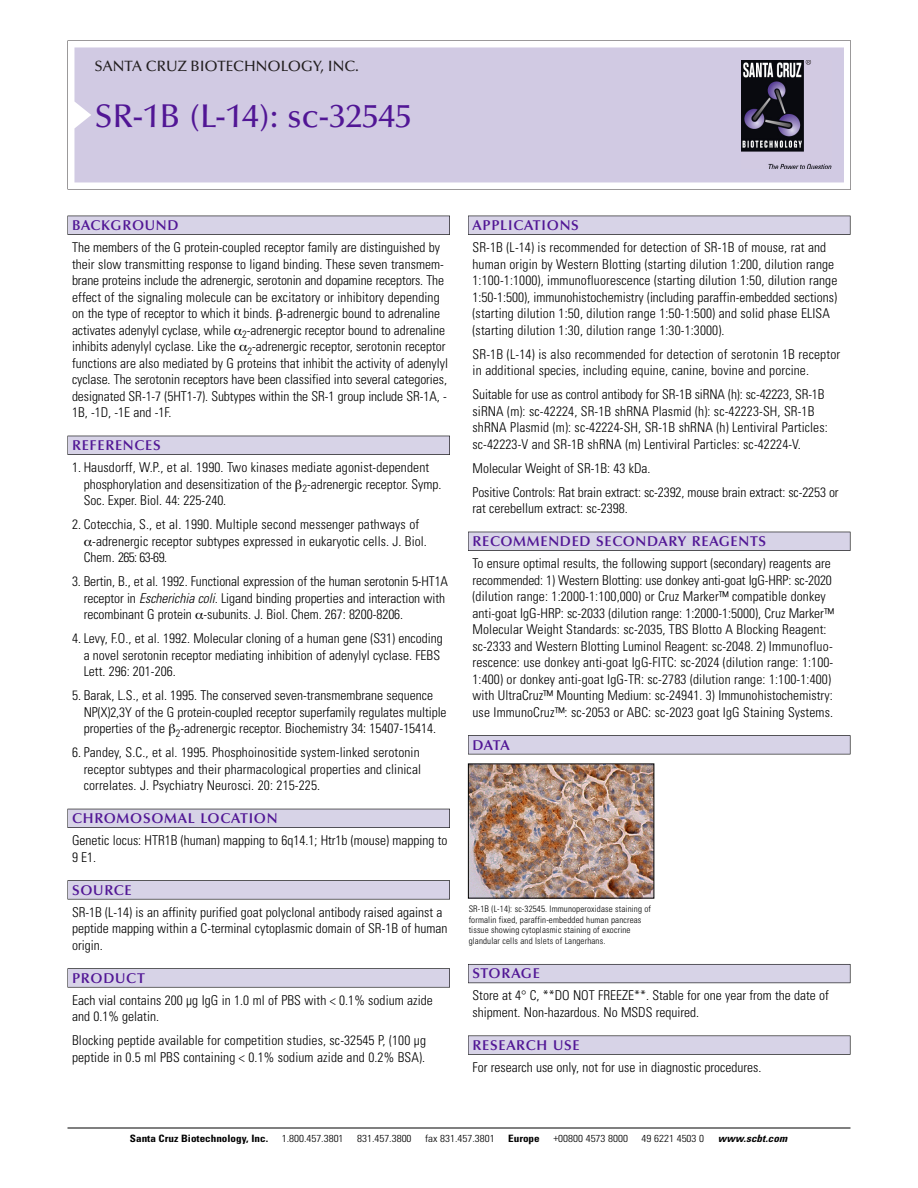
<style>
.page{position:relative;width:918px;height:1188px;background:#fff}
.page>*{position:absolute;margin:0;border:0;box-sizing:border-box;transform-origin:0 0}
.t1{font:500 33px "Optima";color:#511695}
.t2{font:500 15px "Optima";color:#231f20}
.t3{font:600 14.25px "Optima";letter-spacing:.05em;color:#511695}
.t4{font:300 condensed 13.5px/16.5px "Univers";color:#000}
.t5{font:300 condensed 13.5px "Univers";letter-spacing:-.045em;color:#000}
.t6{font:300 condensed 10.2px "Univers";color:#000;scale:1.1 1}
.t7{font:700 condensed 10.2px "Univers";color:#000;scale:1.1 1}
.t8{font:italic 700 condensed 10.2px "Univers";letter-spacing:.005em;color:#000;scale:1.1 1}
.t9{font:300 condensed 9px/10.5px "Univers";letter-spacing:.015em;color:#000}
.s1{font-style:italic}
</style>
<div class="page">
<svg style="left:68px;top:40px;width:783px;height:149px"></svg>
<div style="left:74px;top:47px;width:770px;height:135px;background:#d1cae3"></div>
<img style="left:741px;top:60px;width:90px;height:108px">
<div style="left:68px;top:216px;width:382px;height:19px;background:#525155"></div>
<div style="left:68px;top:216px;width:381px;height:18px;background:#d7d3e7"></div>
<div style="left:68px;top:436px;width:382px;height:19px;background:#515055"></div>
<div style="left:68px;top:436px;width:381px;height:18px;background:#d7d3e7"></div>
<div style="left:68px;top:809px;width:382px;height:19px;background:#525158"></div>
<div style="left:68px;top:809px;width:381px;height:18px;background:#d7d3e7"></div>
<div style="left:68px;top:880px;width:382px;height:19px;background:#575759"></div>
<div style="left:68px;top:881px;width:381px;height:18px;background:#d7d3e7"></div>
<svg style="left:68px;top:968px;width:382px;height:20px"></svg>
<div style="left:68px;top:969px;width:381px;height:18px;background:#d7d3e7"></div>
<div style="left:468px;top:216px;width:382px;height:19px;background:#525155"></div>
<div style="left:468px;top:216px;width:382px;height:18px;background:#d7d3e7"></div>
<div style="left:468px;top:532px;width:382px;height:19px;background:#515055"></div>
<div style="left:468px;top:532px;width:382px;height:18px;background:#d7d3e7"></div>
<div style="left:468px;top:735px;width:382px;height:19px;background:#545357"></div>
<div style="left:468px;top:736px;width:382px;height:18px;background:#d7d3e7"></div>
<div style="left:468px;top:964px;width:382px;height:19px;background:#5b5961"></div>
<div style="left:468px;top:965px;width:382px;height:18px;background:#d7d3e7"></div>
<div style="left:468px;top:1036px;width:382px;height:19px;background:#575759"></div>
<div style="left:468px;top:1036px;width:382px;height:18px;background:#d7d3e7"></div>
<hr style="left:68px;top:1128px;width:782px;height:1px;background:#000">
<img style="left:470px;top:766px;width:182px;height:130px">
<p class="t2" style="left:94px;top:61px;width:266px">SANTA CRUZ BIOTECHNOLOGY, INC.</p>
<h1 class="t1" style="left:94px;top:103px;width:319px">SR-1B (L-14): sc-32545</h1>
<p class="t3" style="left:72px;top:219px;width:108px">BACKGROUND</p>
<p class="t4" style="left:72px;top:240px;width:377px">The members of the G protein-coupled receptor family are distinguished by their slow transmitting response to ligand binding. These seven transmem&shy;brane proteins include the adrenergic, serotonin and dopamine receptors. The effect of the signaling molecule can be excitatory or inhibitory depending on the type of receptor to which it binds. -adrenergic bound to adrenaline activates adenylyl cyclase, while <sub>2</sub>-adrenergic receptor bound to adrenaline inhibits adenylyl cyclase. Like the <sub>2</sub>-adrenergic receptor, serotonin receptor functions are also mediated by G proteins that inhibit the activity of adenylyl cyclase. The serotonin receptors have been classified into several categories, designated SR-1-7 (5HT1-7). Subtypes within the SR-1 group include SR-1A, - 1B, -1D, -1E and -1F.</p>
<p class="t3" style="left:72px;top:440px;width:90px">REFERENCES</p>
<p class="t4" style="left:84px;top:460px;width:359px;text-indent:-12px">1. Hausdorff, W.P., et al. 1990. Two kinases mediate agonist-dependent phosphorylation and desensitization of the <sub>2</sub>-adrenergic receptor. Symp.<br>Soc. Exper. Biol. 44: 225-240.</p>
<p class="t4" style="left:72px;top:517px;width:349px">2. Cotecchia, S., et al. 1990. Multiple second messenger pathways of</p>
<p class="t4" style="left:92px;top:534px;width:336px">-adrenergic receptor subtypes expressed in eukaryotic cells. J. Biol.</p>
<p class="t5" style="left:84px;top:552px;width:85px">Chem. 265: 63-69.</p>
<p class="t4" style="left:84px;top:574px;width:366px;text-indent:-12px">3. Bertin, B., et al. 1992. Functional expression of the human serotonin 5-HT1A receptor in <span class="s1">Escherichia coli.</span> Ligand binding properties and interaction with recombinant G protein -subunits. J. Biol. Chem. 267: 8200-8206.</p>
<p class="t4" style="left:84px;top:631px;width:361px;text-indent:-12px">4. Levy, F.O., et al. 1992. Molecular cloning of a human gene (S31) encoding a novel serotonin receptor mediating inhibition of adenylyl cyclase. FEBS<br>Lett. 296: 201-206.</p>
<p class="t4" style="left:84px;top:688px;width:364px;text-indent:-12px">5. Barak, L.S., et al. 1995. The conserved seven-transmembrane sequence<br>NP(X)2,3Y of the G protein-coupled receptor superfamily regulates multiple properties of the <sub>2</sub>-adrenergic receptor. Biochemistry 34: 15407-15414.</p>
<p class="t4" style="left:84px;top:745px;width:339px;text-align:justify;text-indent:-12px">6. Pandey, S.C., et al. 1995. Phosphoinositide system-linked serotonin receptor subtypes and their pharmacological properties and clinical correlates. J. Psychiatry Neurosci. 20: 215-225.</p>
<p class="t3" style="left:72px;top:813px;width:207px">CHROMOSOMAL LOCATION</p>
<p class="t4" style="left:72px;top:833px;width:377px">Genetic locus: HTR1B (human) mapping to 6q14.1; Htr1b (mouse) mapping to<br>9 E1.</p>
<p class="t3" style="left:72px;top:884px;width:61px">SOURCE</p>
<p class="t4" style="left:72px;top:905px;width:377px">SR-1B (L-14) is an affinity purified goat polyclonal antibody raised against a peptide mapping within a C-terminal cytoplasmic domain of SR-1B of human origin.</p>
<p class="t3" style="left:72px;top:972px;width:74px">PRODUCT</p>
<p class="t4" style="left:72px;top:993px;width:362px">Each vial contains 200 µg IgG in 1.0 ml of PBS with &lt; 0.1% sodium azide and 0.1% gelatin.</p>
<p class="t4" style="left:72px;top:1033px;width:356px">Blocking peptide available for competition studies, sc-32545 P, (100 µg peptide in 0.5 ml PBS containing &lt; 0.1% sodium azide and 0.2% BSA).</p>
<p class="t3" style="left:473px;top:219px;width:108px">APPLICATIONS</p>
<p class="t4" style="left:473px;top:240px;width:366px">SR-1B (L-14) is recommended for detection of SR-1B of mouse, rat and human origin by Western Blotting (starting dilution 1:200, dilution range 1:100-1:1000), immunofluorescence (starting dilution 1:50, dilution range 1:50-1:500), immunohistochemistry (including paraffin-embedded sections) (starting dilution 1:50, dilution range 1:50-1:500) and solid phase ELISA (starting dilution 1:30, dilution range 1:30-1:3000).</p>
<p class="t4" style="left:473px;top:347px;width:369px">SR-1B (L-14) is also recommended for detection of serotonin 1B receptor in additional species, including equine, canine, bovine and porcine.</p>
<p class="t4" style="left:473px;top:387px;width:357px">Suitable for use as control antibody for SR-1B siRNA (h): sc-42223, SR-1B siRNA (m): sc-42224, SR-1B shRNA Plasmid (h): sc-42223-SH, SR-1B shRNA Plasmid (m): sc-42224-SH, SR-1B shRNA (h) Lentiviral Particles: sc-42223-V and SR-1B shRNA (m) Lentiviral Particles: sc-42224-V.</p>
<p class="t4" style="left:473px;top:457px;width:368px;line-height:24px">Molecular Weight of SR-1B: 43 kDa.<br>Positive Controls: Rat brain extract: sc-2392, mouse brain extract: sc-2253 or</p>
<p class="t4" style="left:473px;top:501px;width:157px">rat cerebellum extract: sc-2398.</p>
<p class="t3" style="left:473px;top:536px;width:295px">RECOMMENDED SECONDARY REAGENTS</p>
<p class="t4" style="left:473px;top:556px;width:363px">To ensure optimal results, the following support (secondary) reagents are recommended: 1) Western Blotting: use donkey anti-goat IgG-HRP: sc-2020 (dilution range: 1:2000-1:100,000) or Cruz Marker™ compatible donkey anti-goat IgG-HRP: sc-2033 (dilution range: 1:2000-1:5000), Cruz Marker™ Molecular Weight Standards: sc-2035, TBS Blotto A Blocking Reagent: sc-2333 and Western Blotting Luminol Reagent: sc-2048. 2) Immunofluo&shy;rescence: use donkey anti-goat IgG-FITC: sc-2024 (dilution range: 1:100- 1:400) or donkey anti-goat IgG-TR: sc-2783 (dilution range: 1:100-1:400) with UltraCruz™ Mounting Medium: sc-24941. 3) Immunohistochemistry: use ImmunoCruz™: sc-2053 or ABC: sc-2023 goat IgG Staining Systems.</p>
<p class="t3" style="left:473px;top:739px;width:39px">DATA</p>
<p class="t9" style="left:469px;top:905px;width:184px">SR-1B (L-14): sc-32545. Immunoperoxidase staining of formalin fixed, paraffin-embedded human pancreas tissue showing cytoplasmic staining of exocrine glandular cells and Islets of Langerhans.</p>
<p class="t3" style="left:473px;top:968px;width:69px">STORAGE</p>
<p class="t4" style="left:473px;top:989px;width:358px">Store at 4° C, **DO NOT FREEZE**. Stable for one year from the date of shipment. Non-hazardous. No MSDS required.</p>
<p class="t3" style="left:473px;top:1039px;width:109px">RESEARCH USE</p>
<p class="t4" style="left:473px;top:1060px;width:290px">For research use only, not for use in diagnostic procedures.</p>
<p class="t7" style="left:130px;top:1135px;width:127px">Santa Cruz Biotechnology, Inc.</p>
<p class="t6" style="left:282px;top:1135px;width:58px">1.800.457.3801</p>
<p class="t6" style="left:357px;top:1135px;width:51px">831.457.3800</p>
<p class="t6" style="left:425px;top:1135px;width:65px">fax 831.457.3801</p>
<p class="t7" style="left:508px;top:1135px;width:30px">Europe</p>
<p class="t6" style="left:553px;top:1135px;width:69px">+00800 4573 8000</p>
<p class="t6" style="left:642px;top:1135px;width:58px">49 6221 4503 0</p>
<p class="t8" style="left:718px;top:1135px;width:64px">www.scbt.com</p>
</div>
